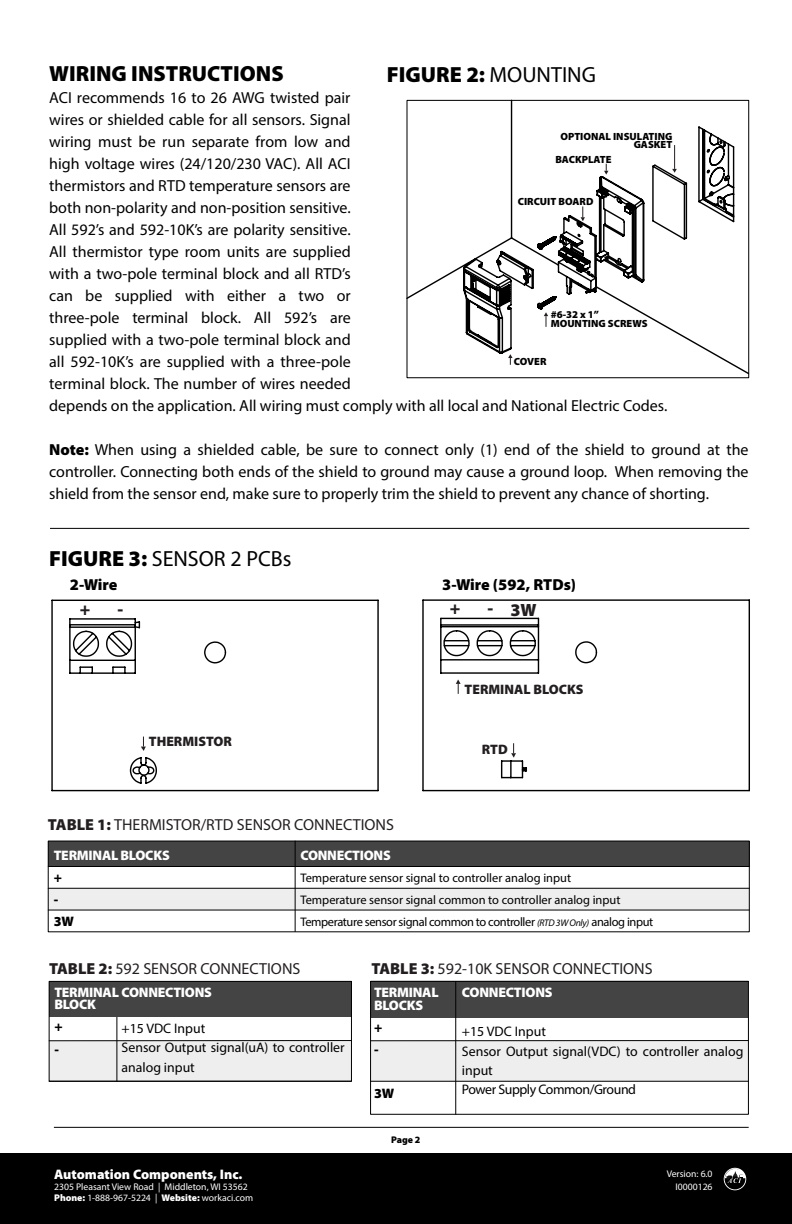
<style>
.page{position:relative;width:792px;height:1224px;background:#fff}
.page>*{position:absolute;margin:0;border:0;box-sizing:border-box;transform-origin:0 0}
.t1{font:900 22px "Myriad Pro";color:#000}
.t2{font:22px "Myriad Pro";color:#000}
.t3{font:900 17.8px "Myriad Pro";color:#231f20}
.t4{font:16px/22px "Myriad Pro";color:#000}
.t5{font:16px "Myriad Pro";color:#231f20}
.t6{font:900 16px "Myriad Pro";color:#000}
.t7{font:13.8px/19.4px "Myriad Pro";color:#000}
.t8{font:900 13.8px/12.4px "Myriad Pro";letter-spacing:-.02em;color:#fff}
.t9{font:900 13.8px "Myriad Pro";color:#231f20}
.t10{font:900 13.8px "Myriad Pro";color:#fff}
.t11{font:900 13.8px/22px "Myriad Pro";color:#000}
.t12{font:12.4px/22px "Myriad Pro";color:#000}
.t13{font:900 10.4px/8.6px "Myriad Pro";color:#000}
.t14{font:9.6px/11px "Myriad Pro";color:#fff}
.t15{font:900 9.6px "Myriad Pro";color:#000}
.s1{font-weight:900}
.s2{font-weight:400}
.s3{font-style:italic;font-size:9.6px}
</style>
<div class="page">
<div style="left:0;top:1153px;width:792px;height:71px;background:#000"></div>
<svg style="left:724px;top:1168px;width:22px;height:22px"></svg>
<hr style="left:54px;top:1127px;width:695px;height:1px;background:#000">
<hr style="left:50px;top:528px;width:699px;height:1px;background:#000">
<svg style="left:406px;top:99px;width:344px;height:276px"></svg>
<svg style="left:508px;top:354px;width:5px;height:11px"></svg>
<svg style="left:544px;top:312px;width:4px;height:15px"></svg>
<svg style="left:604px;top:164px;width:4px;height:11px"></svg>
<svg style="left:581px;top:206px;width:4px;height:15px"></svg>
<svg style="left:672px;top:145px;width:5px;height:28px"></svg>
<svg style="left:51px;top:599px;width:328px;height:193px"></svg>
<svg style="left:422px;top:599px;width:328px;height:193px"></svg>
<svg style="left:141px;top:737px;width:5px;height:14px"></svg>
<svg style="left:511px;top:743px;width:5px;height:14px"></svg>
<svg style="left:456px;top:680px;width:5px;height:14px"></svg>
<div style="left:48px;top:841px;width:701px;height:25px;background:#444445"></div>
<div style="left:48px;top:888px;width:701px;height:22px;background:#eee"></div>
<div style="left:48px;top:841px;width:702px;height:91px;border:1px solid #000"></div>
<hr style="left:48px;top:866px;width:701px;height:1px;background:#000">
<hr style="left:48px;top:888px;width:701px;height:1px;background:#000">
<hr style="left:48px;top:910px;width:701px;height:1px;background:#000">
<hr style="left:295px;top:841px;width:1px;height:91px;background:#000">
<div style="left:371px;top:981px;width:377px;height:37px;background:#444445"></div>
<div style="left:371px;top:1041px;width:378px;height:40px;background:#eee"></div>
<div style="left:370px;top:981px;width:379px;height:134px;border:1px solid #000"></div>
<hr style="left:371px;top:1040px;width:377px;height:1px;background:#000">
<hr style="left:371px;top:1081px;width:377px;height:1px;background:#000">
<hr style="left:455px;top:981px;width:1px;height:133px;background:#000">
<hr style="left:117px;top:981px;width:1px;height:100px;background:#000">
<div style="left:49px;top:981px;width:302px;height:35px;background:#444445"></div>
<div style="left:49px;top:1041px;width:303px;height:40px;background:#eee"></div>
<div style="left:49px;top:981px;width:303px;height:101px;border:1px solid #000"></div>
<hr style="left:49px;top:1040px;width:302px;height:1px;background:#000">
<hr style="left:49px;top:1081px;width:302px;height:1px;background:#000">
<h1 class="t1" style="left:49px;top:61px;width:236px">WIRING INSTRUCTIONS</h1>
<p class="t4" style="left:49px;top:87px;width:620px">ACI recommends 16 to 26 AWG twisted pair<br>wires or shielded cable for all sensors. Signal<br>wiring must be run separate from low and<br>high voltage wires (24/120/230 VAC). All ACI<br>thermistors and RTD temperature sensors are<br>both non-polarity and non-position sensitive.<br>All 592’s and 592-10K’s are polarity sensitive.<br>All thermistor type room units are supplied<br>with a two-pole terminal block and all RTD’s<br>can be supplied with either a two or<br>three-pole terminal block. All 592’s are<br>supplied with a two-pole terminal block and<br>all 592-10K’s are supplied with a three-pole<br>terminal block. The number of wires needed<br>depends on the application. All wiring must comply with all local and National Electric Codes.</p>
<p class="t4" style="left:49px;top:439px;width:701px;text-align:justify"><span class="s1">Note:</span> When using a shielded cable, be sure to connect only (1) end of the shield to ground at the controller. Connecting both ends of the shield to ground may cause a ground loop. When removing the shield from the sensor end, make sure to properly trim the shield to prevent any chance of shorting.</p>
<h1 class="t1" style="left:387px;top:62px;width:211px">FIGURE 2: <span class="s2">MOUNTING</span></h1>
<p class="t13" style="left:560px;top:132px;width:113px;text-align:right">OPTIONAL INSULATING<br>GASKET</p>
<p class="t13" style="left:555px;top:156px;width:58px">BACKPLATE</p>
<p class="t13" style="left:518px;top:197px;width:77px">CIRCUIT BOARD</p>
<p class="t13" style="left:551px;top:311px;width:98px">#6-32 x 1”<br>MOUNTING SCREWS</p>
<p class="t13" style="left:514px;top:357px;width:34px">COVER</p>
<h1 class="t2" style="left:49px;top:545px;width:244px"><span class="s1">FIGURE 3:</span> SENSOR 2 PCBs</h1>
<p class="t6" style="left:70px;top:575px;width:49px">2-Wire</p>
<p class="t6" style="left:442px;top:575px;width:135px">3-Wire (592, RTDs)</p>
<p class="t3" style="left:80px;top:598px;width:12px">+</p>
<p class="t3" style="left:117px;top:598px;width:7px">-</p>
<p class="t3" style="left:450px;top:598px;width:12px">+</p>
<p class="t3" style="left:488px;top:598px;width:7px">-</p>
<p class="t3" style="left:510px;top:600px;width:28px">3W</p>
<p class="t9" style="left:149px;top:733px;width:85px">THERMISTOR</p>
<p class="t5" style="left:48px;top:815px;width:348px"><span class="s1">TABLE 1:</span> THERMISTOR/RTD SENSOR CONNECTIONS</p>
<p class="t9" style="left:465px;top:681px;width:120px">TERMINAL BLOCKS</p>
<p class="t9" style="left:482px;top:741px;width:28px">RTD</p>
<p class="t8" style="left:54px;top:849px;width:118px">TERMINAL BLOCKS</p>
<p class="t11" style="left:54px;top:867px;width:22px">+<br>-<br>3W</p>
<p class="t8" style="left:300px;top:849px;width:92px">CONNECTIONS</p>
<p class="t12" style="left:300px;top:867px;width:354px">Temperature sensor signal to controller analog input<br>Temperature sensor signal common to controller analog input<br>Temperature sensor signal common to controller <span class="s3">(RTD 3W Only)</span> analog input</p>
<p class="t5" style="left:49px;top:959px;width:253px"><span class="s1">TABLE 2:</span> 592 SENSOR CONNECTIONS</p>
<p class="t8" style="left:54px;top:986px;width:159px">TERMINAL CONNECTIONS</p>
<p class="t7" style="left:122px;top:1018px;width:225px">+15 VDC Input<br>Sensor Output signal(uA) to controller analog input</p>
<p class="t8" style="left:54px;top:999px;width:43px">BLOCK</p>
<p class="t11" style="left:54px;top:1016px;width:10px">+ -</p>
<p class="t10" style="left:54px;top:1166px;width:190px">Automation Components, Inc.</p>
<p class="t14" style="left:54px;top:1181px;width:200px">2305 Pleasant View Road | Middleton, WI 53562<br><span class="s1">Phone:</span> 1-888-967-5224 | <span class="s1">Website:</span> workaci.com</p>
<p class="t5" style="left:371px;top:959px;width:283px"><span class="s1">TABLE 3:</span> 592-10K SENSOR CONNECTIONS</p>
<p class="t8" style="left:374px;top:987px;width:66px">TERMINAL<br>BLOCKS</p>
<p class="t11" style="left:374px;top:1016px;width:10px">+ -</p>
<p class="t11" style="left:374px;top:1083px;width:22px">3W</p>
<p class="t15" style="left:391px;top:1135px;width:31px">Page 2</p>
<p class="t8" style="left:462px;top:987px;width:92px">CONNECTIONS</p>
<p class="t7" style="left:462px;top:1022px;width:283px">+15 VDC Input<br>Sensor Output signal(VDC) to controller analog input<br>Power Supply Common/Ground</p>
<p class="t14" style="left:667px;top:1166px;width:47px;line-height:13.8px;text-align:right">Version: 6.0<br>I0000126</p>
</div>
